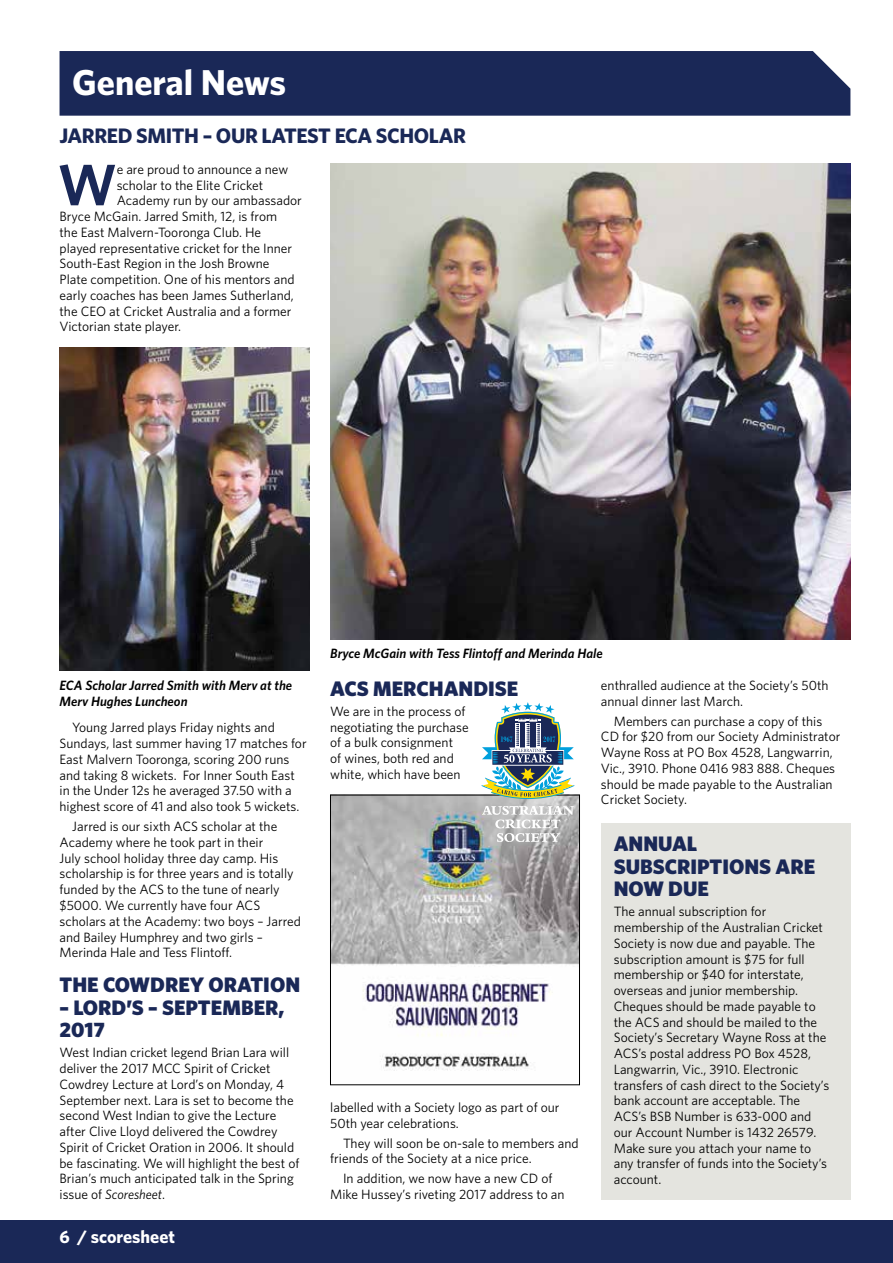
<style>
.page{position:relative;width:893px;height:1263px;background:#fff}
.page>*{position:absolute;margin:0;border:0;box-sizing:border-box;transform-origin:0 0}
.t1{font:600 58.65px "Whitney HTF";color:#1a2857}
.t2{font:700 36px "Whitney HTF";color:#fff}
.t3{font:900 21px/22.5px "Whitney HTF";color:#1a2857}
.t4{font:700 21px "Whitney HTF";letter-spacing:-.02em;color:#1a2857}
.t5{font:700 18px "Whitney HTF";color:#fff}
.t6{font:13.5px/15.8px "Whitney HTF";color:#000}
.t7{font:italic 600 13.5px/15.8px "Whitney HTF";color:#000}
.s1{font-style:italic}
</style>
<div class="page">
<div style="left:0;top:1220px;width:893px;height:43px;background:#1a2857"></div>
<div style="left:60px;top:51px;width:790px;height:65px;background:#1a2857"></div>
<img style="left:330px;top:163px;width:520px;height:477px">
<img style="left:60px;top:348px;width:249px;height:323px">
<img style="left:332px;top:797px;width:246px;height:274px">
<div style="left:330px;top:795px;width:250px;height:290px;border:1px solid #000"></div>
<div style="left:601px;top:823px;width:249px;height:376px;background:#e4e4df"></div>
<svg style="left:481px;top:702px;width:94px;height:140px"></svg>
<h2 class="t2" style="left:72px;top:60px;width:216px">General News</h2>
<h3 class="t4" style="left:60px;top:123px;width:408px">JARRED SMITH – OUR LATEST ECA SCHOLAR</h3>
<h1 class="t1" style="left:58px;top:149px;width:60px">W</h1>
<p class="t6" style="left:117px;top:161px;width:173px">e are proud to announce a new</p>
<p class="t6" style="left:117px;top:177px;width:148px">scholar to the Elite Cricket</p>
<p class="t6" style="left:117px;top:192px;width:187px">Academy run by our ambassador</p>
<p class="t6" style="left:60px;top:208px;width:219px">Bryce McGain. Jarred Smith, 12, is from</p>
<p class="t6" style="left:60px;top:224px;width:203px">the East Malvern-Tooronga Club. He</p>
<p class="t6" style="left:60px;top:240px;width:234px">played representative cricket for the Inner</p>
<p class="t6" style="left:60px;top:255px;width:212px">South-East Region in the Josh Browne</p>
<p class="t6" style="left:60px;top:271px;width:237px">Plate competition. One of his mentors and</p>
<p class="t6" style="left:60px;top:287px;width:236px">early coaches has been James Sutherland,</p>
<p class="t6" style="left:60px;top:303px;width:233px">the CEO at Cricket Australia and a former</p>
<p class="t6" style="left:60px;top:318px;width:123px">Victorian state player.</p>
<p class="t7" style="left:60px;top:677px;width:234px">ECA Scholar Jarred Smith with Merv at the<br>Merv Hughes Luncheon</p>
<p class="t6" style="left:60px;top:719px;width:249px;text-indent:13px">Young Jarred plays Friday nights and Sundays, last summer having 17 matches for East Malvern Tooronga, scoring 200 runs and taking 8 wickets. For Inner South East in the Under 12s he averaged 37.50 with a highest score of 41 and also took 5 wickets.</p>
<p class="t6" style="left:60px;top:818px;width:243px;text-indent:13px">Jarred is our sixth ACS scholar at the Academy where he took part in their<br>July school holiday three day camp. His scholarship is for three years and is totally funded by the ACS to the tune of nearly $5000. We currently have four ACS scholars at the Academy: two boys – Jarred and Bailey Humphrey and two girls – Merinda Hale and Tess Flintoff.</p>
<h3 class="t3" style="left:60px;top:973px;width:242px">THE COWDREY ORATION</h3>
<h3 class="t3" style="left:60px;top:996px;width:226px">– LORD’S – SEPTEMBER,<br>2017</h3>
<p class="t6" style="left:60px;top:1044px;width:241px">West Indian cricket legend Brian Lara will deliver the 2017 MCC Spirit of Cricket Cowdrey Lecture at Lord’s on Monday, 4<br>September next. Lara is set to become the second West Indian to give the Lecture after Clive Lloyd delivered the Cowdrey Spirit of Cricket Oration in 2006. It should be fascinating. We will highlight the best of Brian’s much anticipated talk in the Spring issue of <span class="s1">Scoresheet</span>.</p>
<h3 class="t5" style="left:60px;top:1226px;width:117px">6 / scoresheet</h3>
<p class="t7" style="left:330px;top:645px;width:274px">Bryce McGain with Tess Flintoff and Merinda Hale</p>
<h3 class="t3" style="left:330px;top:677px;width:190px">ACS MERCHANDISE</h3>
<p class="t6" style="left:330px;top:703px;width:140px">We are in the process of negotiating the purchase of a bulk consignment<br>of wines, both red and white, which have been</p>
<p class="t6" style="left:601px;top:677px;width:229px">enthralled audience at the Society’s 50th annual dinner last March.</p>
<p class="t6" style="left:601px;top:713px;width:241px;text-indent:13px">Members can purchase a copy of this CD for $20 from our Society Administrator Wayne Ross at PO Box 4528, Langwarrin, Vic., 3910. Phone 0416 983 888. Cheques should be made payable to the Australian Cricket Society.</p>
<p class="t6" style="left:330px;top:1099px;width:231px">labelled with a Society logo as part of our<br>50th year celebrations.</p>
<p class="t6" style="left:330px;top:1135px;width:250px;text-indent:13px">They will soon be on-sale to members and friends of the Society at a nice price.</p>
<p class="t6" style="left:330px;top:1170px;width:236px;text-align:center">In addition, we now have a new CD of<br>Mike Hussey’s riveting 2017 address to an</p>
<h3 class="t3" style="left:614px;top:832px;width:203px">ANNUAL<br>SUBSCRIPTIONS ARE<br>NOW DUE</h3>
<p class="t6" style="left:614px;top:903px;width:217px">The annual subscription for membership of the Australian Cricket Society is now due and payable. The subscription amount is $75 for full membership or $40 for interstate, overseas and junior membership.<br>Cheques should be made payable to the ACS and should be mailed to the Society’s Secretary Wayne Ross at the ACS’s postal address PO Box 4528, Langwarrin, Vic., 3910. Electronic transfers of cash direct to the Society’s bank account are acceptable. The ACS’s BSB Number is 633-000 and our Account Number is 1432 26579.<br>Make sure you attach your name to any transfer of funds into the Society’s account.</p>
</div>
